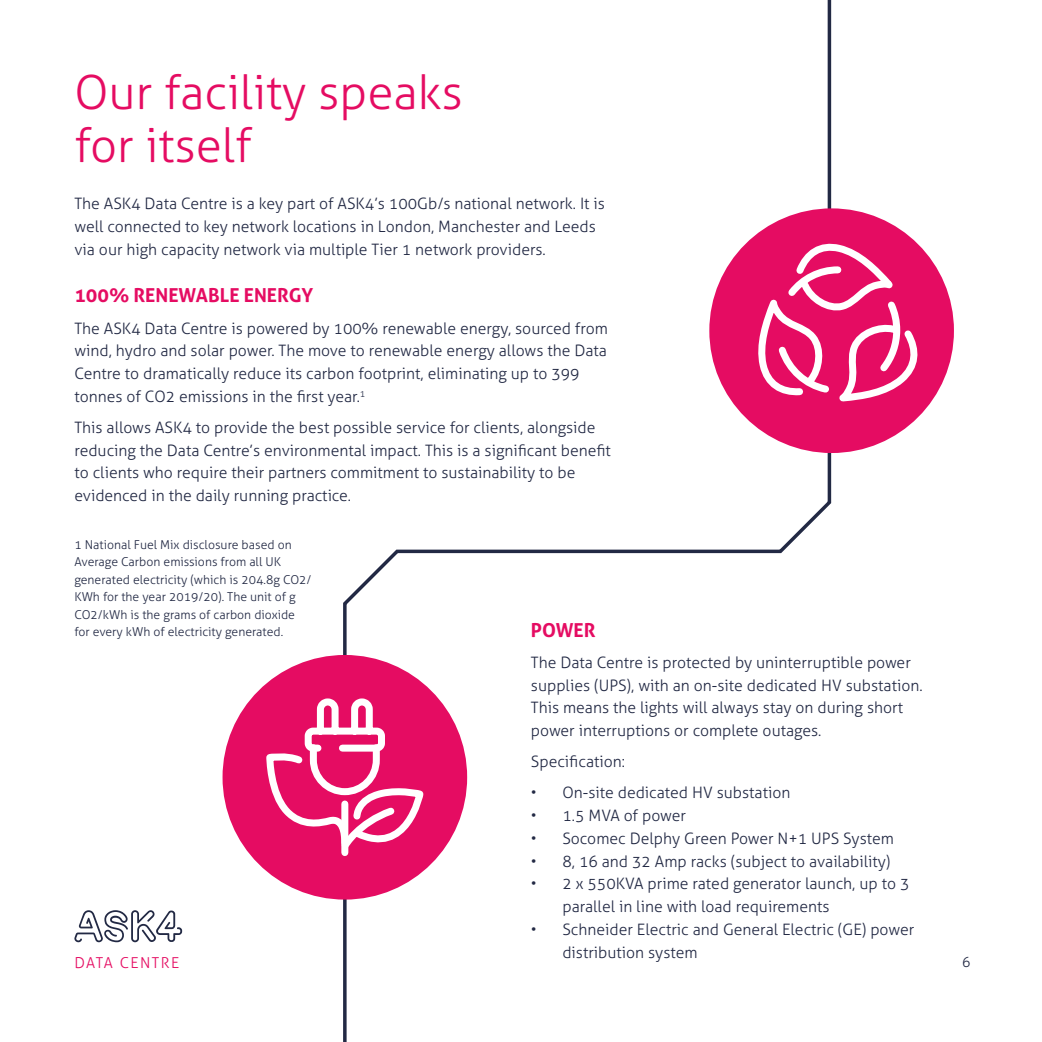
<style>
.page{position:relative;width:1042px;height:1042px;background:#fff}
.page>*{position:absolute;margin:0;border:0;box-sizing:border-box;transform-origin:0 0}
.t1{font:300 47.25px/52.5px "Aller";color:#e50c62}
.t2{font:700 19.25px "Aller";color:#e50c62}
.t3{font:300 15.75px/22.8px "Aller";color:#222944}
.t4{font:300 15.05px "Aller";letter-spacing:.1em;color:#e50c62}
.t5{font:300 14px "Aller";color:#222944}
.t6{font:300 12.25px/17.5px "Aller";color:#222944}
</style>
<div class="page">
<svg style="left:74px;top:910px;width:108px;height:32px"></svg>
<svg style="left:341px;top:0;width:491px;height:1042px"></svg>
<div style="left:709px;top:208px;width:245px;height:245px;background:#e50c62;border-radius:50%"></div>
<div style="left:222px;top:655px;width:245px;height:244px;background:#e50c62;border-radius:50%"></div>
<svg style="left:758px;top:244px;width:159px;height:158px"></svg>
<svg style="left:266px;top:698px;width:158px;height:158px"></svg>
<h1 class="t1" style="left:74px;top:66px;width:390px">Our facility speaks for itself</h1>
<p class="t3" style="left:74px;top:192px;width:532px">The ASK4 Data Centre is a key part of ASK4’s 100Gb/s national network. It is well connected to key network locations in London, Manchester and Leeds via our high capacity network via multiple Tier 1 network providers.</p>
<p class="t2" style="left:74px;top:284px;width:240px">100% RENEWABLE ENERGY</p>
<p class="t3" style="left:74px;top:317px;width:535px">The ASK4 Data Centre is powered by 100% renewable energy, sourced from wind, hydro and solar power. The move to renewable energy allows the Data Centre to dramatically reduce its carbon footprint, eliminating up to 399 tonnes of CO2 emissions in the first year.<sup>1</sup></p>
<p class="t3" style="left:74px;top:416px;width:538px">This allows ASK4 to provide the best possible service for clients, alongside reducing the Data Centre’s environmental impact. This is a significant benefit to clients who require their partners commitment to sustainability to be evidenced in the daily running practice.</p>
<p class="t6" style="left:74px;top:536px;width:239px">1 National Fuel Mix disclosure based on Average Carbon emissions from all UK generated electricity (which is 204.8g CO2/ KWh for the year 2019/20). The unit of g CO2/kWh is the grams of carbon dioxide for every kWh of electricity generated.</p>
<p class="t2" style="left:531px;top:618px;width:66px">POWER</p>
<p class="t3" style="left:531px;top:651px;width:393px">The Data Centre is protected by uninterruptible power supplies (UPS), with an on-site dedicated HV substation.<br>This means the lights will always stay on during short power interruptions or complete outages.</p>
<p class="t3" style="left:531px;top:750px;width:96px">Specification:</p>
<p class="t3" style="left:531px;top:781px;width:261px">• On-site dedicated HV substation</p>
<p class="t3" style="left:531px;top:804px;width:157px">• 1.5 MVA of power</p>
<p class="t3" style="left:531px;top:827px;width:365px">• Socomec Delphy Green Power N+1 UPS System</p>
<p class="t3" style="left:531px;top:849px;width:361px">• 8, 16 and 32 Amp racks (subject to availability)</p>
<p class="t3" style="left:562px;top:872px;width:348px;text-indent:-32px">• 2 x 550KVA prime rated generator launch, up to 3 parallel in line with load requirements</p>
<p class="t3" style="left:562px;top:918px;width:353px;text-indent:-32px">• Schneider Electric and General Electric (GE) power distribution system</p>
<p class="t4" style="left:74px;top:953px;width:106px">DATA CENTRE</p>
<p class="t5" style="left:962px;top:953px;width:10px">6</p>
</div>
